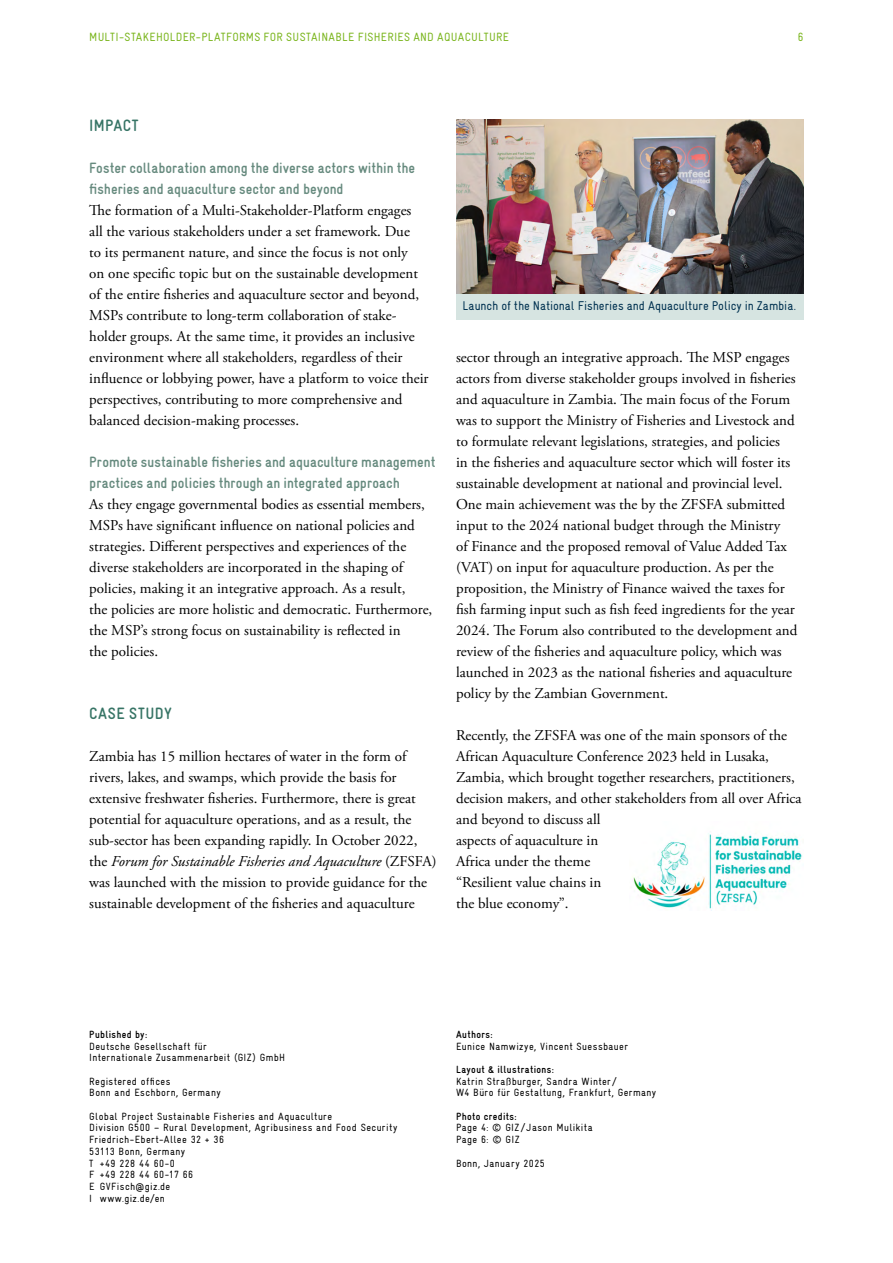
<style>
.page{position:relative;width:893px;height:1263px;background:#fff}
.page>*{position:absolute;margin:0;border:0;box-sizing:border-box;transform-origin:0 0}
.t1{font:700 condensed 16.5px "Gravur";letter-spacing:.03em;color:#367465}
.t2{font:15px/21px "Adobe Garamond Pro";color:#000}
.t3{font:700 condensed 15px/21px "Gravur";color:#668a7e}
.t4{font:condensed 12.75px "Gravur";color:#003150}
.t5{font:condensed 12px "Gravur";letter-spacing:.025em;color:#7ab51d}
.t6{font:condensed 10.5px/11.7px "Gravur";letter-spacing:.035em;color:#000}
.t7{font:700 condensed 10.5px "Gravur";letter-spacing:.035em;color:#000}
.s1{font-style:italic}
</style>
<div class="page">
<img style="left:456px;top:119px;width:348px;height:175px">
<div style="left:456px;top:294px;width:348px;height:26px;background:#d6e4e1"></div>
<img style="left:633px;top:833px;width:169px;height:78px">
<p class="t5" style="left:89px;top:31px;width:421px">MULTI-STAKEHOLDER-PLATFORMS FOR SUSTAINABLE FISHERIES AND AQUACULTURE</p>
<p class="t5" style="left:798px;top:31px;width:7px">6</p>
<p class="t1" style="left:89px;top:116px;width:51px">IMPACT</p>
<p class="t3" style="left:89px;top:157px;width:327px">Foster collaboration among the diverse actors within the fisheries and aquaculture sector and beyond</p>
<p class="t2" style="left:89px;top:200px;width:341px">The formation of a Multi-Stakeholder-Platform engages all the various stakeholders under a set framework. Due<br>to its permanent nature, and since the focus is not only<br>on one specific topic but on the sustainable development of the entire fisheries and aquaculture sector and beyond, MSPs contribute to long-term collaboration of stake&shy;holder groups. At the same time, it provides an inclusive environment where all stakeholders, regardless of their influence or lobbying power, have a platform to voice their perspectives, contributing to more comprehensive and balanced decision-making processes.</p>
<p class="t3" style="left:89px;top:451px;width:348px">Promote sustainable fisheries and aquaculture management practices and policies through an integrated approach</p>
<p class="t2" style="left:89px;top:494px;width:345px">As they engage governmental bodies as essential members, MSPs have significant influence on national policies and strategies. Different perspectives and experiences of the diverse stakeholders are incorporated in the shaping of policies, making it an integrative approach. As a result,<br>the policies are more holistic and democratic. Furthermore, the MSP’s strong focus on sustainability is reflected in<br>the policies.</p>
<p class="t1" style="left:89px;top:704px;width:84px">CASE STUDY</p>
<p class="t2" style="left:89px;top:746px;width:349px">Zambia has 15 million hectares of water in the form of rivers, lakes, and swamps, which provide the basis for extensive freshwater fisheries. Furthermore, there is great potential for aquaculture operations, and as a result, the sub-sector has been expanding rapidly. In October 2022, the <span class="s1">Forum for Sustainable Fisheries and Aquaculture</span> (ZFSFA) was launched with the mission to provide guidance for the sustainable development of the fisheries and aquaculture</p>
<p class="t4" style="left:462px;top:299px;width:335px">Launch of the National Fisheries and Aquaculture Policy in Zambia.</p>
<p class="t2" style="left:456px;top:347px;width:343px">sector through an integrative approach. The MSP engages actors from diverse stakeholder groups involved in fisheries and aquaculture in Zambia. The main focus of the Forum was to support the Ministry of Fisheries and Livestock and to formulate relevant legislations, strategies, and policies<br>in the fisheries and aquaculture sector which will foster its sustainable development at national and provincial level.<br>One main achievement was the by the ZFSFA submitted input to the 2024 national budget through the Ministry<br>of Finance and the proposed removal of Value Added Tax (VAT) on input for aquaculture production. As per the proposition, the Ministry of Finance waived the taxes for fish farming input such as fish feed ingredients for the year 2024. The Forum also contributed to the development and review of the fisheries and aquaculture policy, which was launched in 2023 as the national fisheries and aquaculture policy by the Zambian Government.</p>
<p class="t2" style="left:456px;top:725px;width:347px">Recently, the ZFSFA was one of the main sponsors of the African Aquaculture Conference 2023 held in Lusaka, Zambia, which brought together researchers, practitioners, decision makers, and other stakeholders from all over Africa and beyond to discuss all<br>aspects of aquaculture in<br>Africa under the theme<br>“Resilient value chains in<br>the blue economy”.</p>
<p class="t7" style="left:89px;top:1028px;width:59px">Published by:</p>
<p class="t6" style="left:89px;top:1040px;width:197px">Deutsche Gesellschaft für<br>Internationale Zusammenarbeit (GIZ) GmbH</p>
<p class="t6" style="left:89px;top:1075px;width:133px">Registered offices<br>Bonn and Eschborn, Germany</p>
<p class="t6" style="left:89px;top:1110px;width:310px">Global Project Sustainable Fisheries and Aquaculture<br>Division G500 – Rural Development, Agribusiness and Food Security<br>Friedrich-Ebert-Allee 32 + 36<br>53113 Bonn, Germany<br>T +49 228 44 60-0<br>F +49 228 44 60-17 66<br>E GVFisch@giz.de<br>I www.giz.de/en</p>
<p class="t7" style="left:456px;top:1028px;width:38px">Authors:</p>
<p class="t6" style="left:456px;top:1040px;width:173px">Eunice Namwizye, Vincent Suessbauer</p>
<p class="t7" style="left:456px;top:1063px;width:99px">Layout &amp; illustrations:</p>
<p class="t6" style="left:456px;top:1075px;width:202px">Katrin Straßburger, Sandra Winter/<br>W4 Büro für Gestaltung, Frankfurt, Germany</p>
<p class="t7" style="left:456px;top:1110px;width:62px">Photo credits:</p>
<p class="t6" style="left:456px;top:1122px;width:138px">Page 4: © GIZ/Jason Mulikita<br>Page 6: © GIZ</p>
<p class="t6" style="left:456px;top:1157px;width:90px">Bonn, January 2025</p>
</div>
